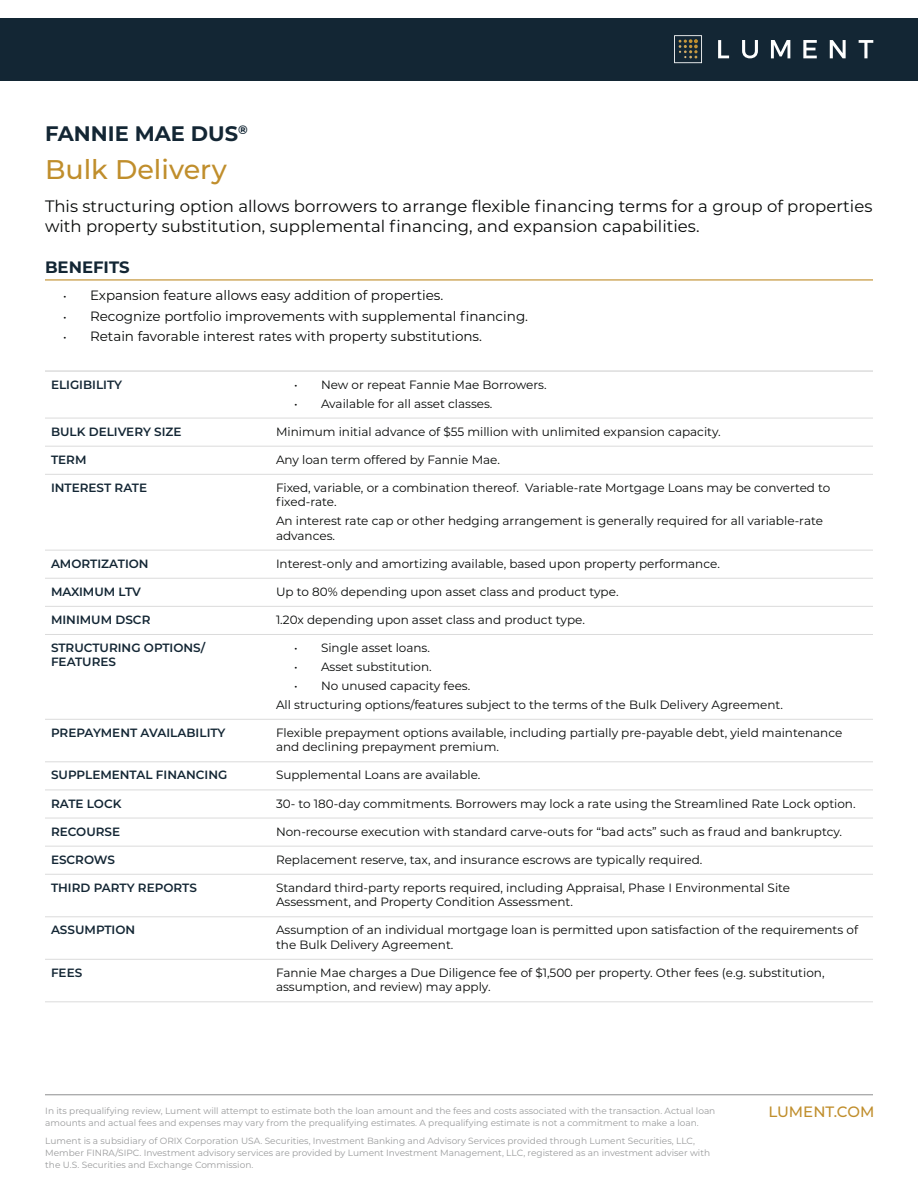
<style>
.page{position:relative;width:918px;height:1188px;background:#fff}
.page>*{position:absolute;margin:0;border:0;box-sizing:border-box;transform-origin:0 0}
.t1{font:500 27px "Montserrat";color:#c08e2c}
.t2{font:700 21px "Montserrat";color:#132634}
.t3{font:16.5px/19.8px "Montserrat";color:#060807}
.t4{font:700 16.5px "Montserrat";color:#132634}
.t5{font:500 15px "Montserrat";color:#c08e2c}
.t6{font:13.5px "Montserrat";color:#060807}
.t7{font:12px/14.4px "Montserrat";color:#060807}
.t8{font:600 12px/14.4px "Montserrat";color:#132634}
.t9{font:9px/18px "Montserrat";color:#9a9b9c}
.s1{font-size:12px}
</style>
<div class="page">
<div style="left:0;top:18px;width:918px;height:63px;background:#132634"></div>
<svg style="left:674px;top:35px;width:28px;height:28px"></svg>
<svg style="left:718px;top:40px;width:11px;height:18px"></svg>
<svg style="left:742px;top:40px;width:16px;height:18px"></svg>
<svg style="left:771px;top:40px;width:19px;height:18px"></svg>
<svg style="left:830px;top:40px;width:16px;height:18px"></svg>
<svg style="left:859px;top:40px;width:14px;height:18px"></svg>
<svg style="left:803px;top:40px;width:14px;height:18px"></svg>
<hr style="left:45px;top:1094px;width:828px;height:1px;background:#9a9b9c">
<hr style="left:45px;top:279px;width:828px;height:1px;background:#c08e2c">
<hr style="left:45px;top:474px;width:225px;height:1px;background:#dbdbdb">
<hr style="left:270px;top:474px;width:603px;height:1px;background:#dbdbdb">
<hr style="left:45px;top:550px;width:225px;height:1px;background:#dbdbdb">
<hr style="left:270px;top:550px;width:603px;height:1px;background:#dbdbdb">
<hr style="left:45px;top:578px;width:225px;height:1px;background:#dbdbdb">
<hr style="left:270px;top:578px;width:603px;height:1px;background:#dbdbdb">
<hr style="left:45px;top:606px;width:225px;height:1px;background:#dbdbdb">
<hr style="left:270px;top:606px;width:603px;height:1px;background:#dbdbdb">
<hr style="left:45px;top:634px;width:225px;height:1px;background:#dbdbdb">
<hr style="left:270px;top:634px;width:603px;height:1px;background:#dbdbdb">
<hr style="left:45px;top:719px;width:225px;height:1px;background:#dbdbdb">
<hr style="left:270px;top:719px;width:603px;height:1px;background:#dbdbdb">
<hr style="left:45px;top:761px;width:225px;height:1px;background:#dbdbdb">
<hr style="left:270px;top:761px;width:603px;height:1px;background:#dbdbdb">
<hr style="left:45px;top:790px;width:225px;height:1px;background:#dbdbdb">
<hr style="left:270px;top:790px;width:603px;height:1px;background:#dbdbdb">
<hr style="left:45px;top:818px;width:225px;height:1px;background:#dbdbdb">
<hr style="left:270px;top:818px;width:603px;height:1px;background:#dbdbdb">
<hr style="left:45px;top:846px;width:225px;height:1px;background:#dbdbdb">
<hr style="left:270px;top:846px;width:603px;height:1px;background:#dbdbdb">
<hr style="left:45px;top:874px;width:225px;height:1px;background:#dbdbdb">
<hr style="left:270px;top:874px;width:603px;height:1px;background:#dbdbdb">
<hr style="left:45px;top:916px;width:225px;height:1px;background:#dbdbdb">
<hr style="left:270px;top:916px;width:603px;height:1px;background:#dbdbdb">
<hr style="left:45px;top:959px;width:225px;height:1px;background:#dbdbdb">
<hr style="left:270px;top:959px;width:603px;height:1px;background:#dbdbdb">
<hr style="left:45px;top:1001px;width:225px;height:1px;background:#dbdbdb">
<hr style="left:270px;top:1001px;width:603px;height:1px;background:#dbdbdb">
<hr style="left:45px;top:418px;width:225px;height:1px;background:#dbdbdb">
<hr style="left:270px;top:418px;width:603px;height:1px;background:#dbdbdb">
<hr style="left:45px;top:446px;width:225px;height:1px;background:#dbdbdb">
<hr style="left:270px;top:446px;width:603px;height:1px;background:#dbdbdb">
<hr style="left:45px;top:370px;width:225px;height:2px;background:#d1d1d1">
<hr style="left:270px;top:370px;width:603px;height:2px;background:#d1d1d1">
<h2 class="t2" style="left:45px;top:118px;width:204px">FANNIE MAE DUS<sup>®</sup></h2>
<h1 class="t1" style="left:45px;top:150px;width:183px">Bulk Delivery</h1>
<h3 class="t3" style="left:45px;top:196px;width:829px">This structuring option allows borrowers to arrange flexible financing terms for a group of properties with property substitution, supplemental financing, and expansion capabilities.</h3>
<h3 class="t4" style="left:45px;top:255px;width:86px">BENEFITS</h3>
<p class="t6" style="left:63px;top:286px;width:382px"><span class="s1">•</span> Expansion feature allows easy addition of properties.</p>
<p class="t6" style="left:63px;top:307px;width:467px"><span class="s1">•</span> Recognize portfolio improvements with supplemental financing.</p>
<p class="t6" style="left:63px;top:327px;width:421px"><span class="s1">•</span> Retain favorable interest rates with property substitutions.</p>
<p class="t8" style="left:51px;top:377px;width:73px">ELIGIBILITY</p>
<p class="t7" style="left:294px;top:377px;width:254px">• New or repeat Fannie Mae Borrowers.</p>
<p class="t7" style="left:294px;top:396px;width:200px">• Available for all asset classes.</p>
<p class="t8" style="left:51px;top:424px;width:132px">BULK DELIVERY SIZE</p>
<p class="t7" style="left:276px;top:424px;width:446px">Minimum initial advance of $55 million with unlimited expansion capacity.</p>
<p class="t8" style="left:51px;top:452px;width:37px">TERM</p>
<p class="t7" style="left:276px;top:452px;width:226px">Any loan term offered by Fannie Mae.</p>
<p class="t8" style="left:51px;top:480px;width:98px">INTEREST RATE</p>
<p class="t7" style="left:276px;top:480px;width:556px">Fixed, variable, or a combination thereof. Variable-rate Mortgage Loans may be converted to fixed-rate.</p>
<p class="t7" style="left:276px;top:513px;width:548px">An interest rate cap or other hedging arrangement is generally required for all variable-rate advances.</p>
<p class="t8" style="left:51px;top:556px;width:99px">AMORTIZATION</p>
<p class="t7" style="left:276px;top:556px;width:445px">Interest-only and amortizing available, based upon property performance.</p>
<p class="t8" style="left:51px;top:584px;width:91px">MAXIMUM LTV</p>
<p class="t7" style="left:276px;top:584px;width:344px">Up to 80% depending upon asset class and product type.</p>
<p class="t8" style="left:51px;top:612px;width:101px">MINIMUM DSCR</p>
<p class="t7" style="left:276px;top:612px;width:310px">1.20x depending upon asset class and product type.</p>
<p class="t8" style="left:51px;top:640px;width:156px">STRUCTURING OPTIONS/<br>FEATURES</p>
<p class="t7" style="left:294px;top:640px;width:138px">• Single asset loans.</p>
<p class="t7" style="left:294px;top:659px;width:139px">• Asset substitution.</p>
<p class="t7" style="left:276px;top:676px;width:509px;line-height:18.9px;text-indent:18px">• No unused capacity fees.<br>All structuring options/features subject to the terms of the Bulk Delivery Agreement.</p>
<p class="t8" style="left:51px;top:725px;width:176px">PREPAYMENT AVAILABILITY</p>
<p class="t7" style="left:276px;top:725px;width:568px">Flexible prepayment options available, including partially pre-payable debt, yield maintenance and declining prepayment premium.</p>
<p class="t8" style="left:51px;top:767px;width:178px">SUPPLEMENTAL FINANCING</p>
<p class="t7" style="left:276px;top:768px;width:206px">Supplemental Loans are available.</p>
<p class="t8" style="left:51px;top:796px;width:72px">RATE LOCK</p>
<p class="t7" style="left:276px;top:796px;width:581px">30- to 180-day commitments. Borrowers may lock a rate using the Streamlined Rate Lock option.</p>
<p class="t8" style="left:51px;top:824px;width:71px">RECOURSE</p>
<p class="t7" style="left:276px;top:824px;width:568px">Non-recourse execution with standard carve-outs for “bad acts” such as fraud and bankruptcy.</p>
<p class="t8" style="left:51px;top:852px;width:66px">ESCROWS</p>
<p class="t7" style="left:276px;top:852px;width:428px">Replacement reserve, tax, and insurance escrows are typically required.</p>
<p class="t8" style="left:51px;top:880px;width:147px">THIRD PARTY REPORTS</p>
<p class="t7" style="left:276px;top:880px;width:516px">Standard third-party reports required, including Appraisal, Phase I Environmental Site<br>Assessment, and Property Condition Assessment.</p>
<p class="t8" style="left:51px;top:922px;width:86px">ASSUMPTION</p>
<p class="t7" style="left:276px;top:923px;width:584px">Assumption of an individual mortgage loan is permitted upon satisfaction of the requirements of the Bulk Delivery Agreement.</p>
<p class="t8" style="left:51px;top:965px;width:33px">FEES</p>
<p class="t7" style="left:276px;top:965px;width:550px">Fannie Mae charges a Due Diligence fee of $1,500 per property. Other fees (e.g. substitution, assumption, and review) may apply.</p>
<p class="t9" style="left:45px;top:1102px;width:672px">In its prequalifying review, Lument will attempt to estimate both the loan amount and the fees and costs associated with the transaction. Actual loan</p>
<p class="t5" style="left:768px;top:1101px;width:108px">LUMENT.COM</p>
<p class="t9" style="left:45px;top:1114px;width:655px">amounts and actual fees and expenses may vary from the prequalifying estimates. A prequalifying estimate is not a commitment to make a loan.<br>Lument is a subsidiary of ORIX Corporation USA. Securities, Investment Banking and Advisory Services provided through Lument Securities, LLC,</p>
<p class="t9" style="left:45px;top:1147px;width:666px;line-height:12px">Member FINRA/SIPC. Investment advisory services are provided by Lument Investment Management, LLC, registered as an investment adviser with the U.S. Securities and Exchange Commission.</p>
</div>
